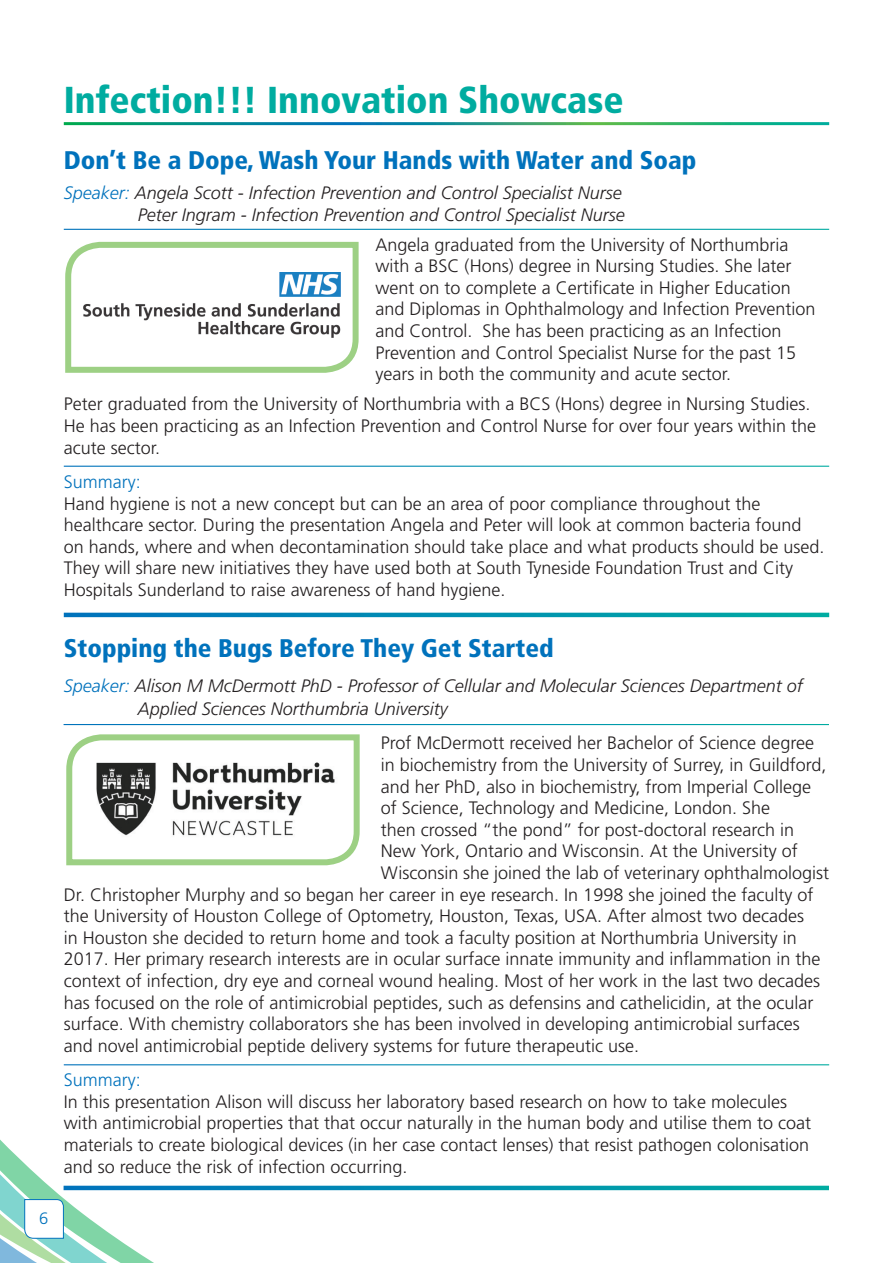
<style>
.page{position:relative;width:893px;height:1263px;background:#fff}
.page>*{position:absolute;margin:0;border:0;box-sizing:border-box;transform-origin:0 0}
.t1{font:900 condensed 37.5px "Frutiger";color:#00aca0}
.t2{font:900 condensed 25.5px "Frutiger";color:#0072bc}
.t3{font:300 18px/21.6px "Frutiger";color:#231f20}
.t4{font:italic 300 18px/21.6px "Frutiger";color:#231f20;text-align:right}
.t5{font:300 16.5px "Frutiger";color:#0072bc}
.s1{color:#0072bc}
</style>
<div class="page">
<svg style="left:0;top:1139px;width:416px;height:124px"></svg>
<svg style="left:24px;top:1199px;width:40px;height:40px"></svg>
<svg style="left:64px;top:613px;width:765px;height:4px;background:#008eaf"></svg>
<svg style="left:65px;top:241px;width:294px;height:132px"></svg>
<svg style="left:66px;top:734px;width:294px;height:132px"></svg>
<svg style="left:64px;top:1186px;width:765px;height:4px;background:#008eaf"></svg>
<p class="t5" style="left:39px;top:1209px;width:11px">6</p>
<p class="t1" style="left:64px;top:78px;width:561px">Infection!!! Innovation Showcase</p>
<p class="t2" style="left:64px;top:145px;width:634px">Don’t Be a Dope, Wash Your Hands with Water and Soap</p>
<p class="t4" style="left:64px;top:182px;width:563px"><span class="s1">Speaker:</span> Angela Scott - Infection Prevention and Control Specialist Nurse<br>Peter Ingram - Infection Prevention and Control Specialist Nurse</p>
<p class="t3" style="left:376px;top:234px;width:441px">Angela graduated from the University of Northumbria with a BSC (Hons) degree in Nursing Studies. She later went on to complete a Certificate in Higher Education and Diplomas in Ophthalmology and Infection Prevention and Control. She has been practicing as an Infection Prevention and Control Specialist Nurse for the past 15 years in both the community and acute sector.</p>
<p class="t3" style="left:64px;top:393px;width:754px">Peter graduated from the University of Northumbria with a BCS (Hons) degree in Nursing Studies.<br>He has been practicing as an Infection Prevention and Control Nurse for over four years within the acute sector.</p>
<p class="t3" style="left:64px;top:471px;width:762px"><span class="s1">Summary:<br></span>Hand hygiene is not a new concept but can be an area of poor compliance throughout the healthcare sector. During the presentation Angela and Peter will look at common bacteria found on hands, where and when decontamination should take place and what products should be used.<br>They will share new initiatives they have used both at South Tyneside Foundation Trust and City Hospitals Sunderland to raise awareness of hand hygiene.</p>
<p class="t2" style="left:64px;top:633px;width:491px">Stopping the Bugs Before They Get Started</p>
<p class="t4" style="left:138px;top:674px;width:667px;line-height:23.4px;text-align:left;text-indent:-74px"><span class="s1">Speaker:</span> Alison M McDermott PhD - Professor of Cellular and Molecular Sciences Department of<br>Applied Sciences Northumbria University</p>
<p class="t3" style="left:381px;top:732px;width:435px">Prof McDermott received her Bachelor of Science degree</p>
<p class="t3" style="left:381px;top:754px;width:447px">in biochemistry from the University of Surrey, in Guildford,</p>
<p class="t3" style="left:381px;top:775px;width:432px">and her PhD, also in biochemistry, from Imperial College</p>
<p class="t3" style="left:381px;top:797px;width:391px">of Science, Technology and Medicine, London. She</p>
<p class="t3" style="left:381px;top:819px;width:415px">then crossed “the pond” for post-doctoral research in</p>
<p class="t3" style="left:381px;top:840px;width:418px">New York, Ontario and Wisconsin. At the University of</p>
<p class="t3" style="left:381px;top:862px;width:450px">Wisconsin she joined the lab of veterinary ophthalmologist</p>
<p class="t3" style="left:64px;top:883px;width:751px">Dr. Christopher Murphy and so began her career in eye research. In 1998 she joined the faculty of</p>
<p class="t3" style="left:64px;top:905px;width:742px">the University of Houston College of Optometry, Houston, Texas, USA. After almost two decades</p>
<p class="t3" style="left:64px;top:927px;width:735px">in Houston she decided to return home and took a faculty position at Northumbria University in</p>
<p class="t3" style="left:64px;top:948px;width:758px">2017. Her primary research interests are in ocular surface innate immunity and inflammation in the</p>
<p class="t3" style="left:64px;top:970px;width:758px">context of infection, dry eye and corneal wound healing. Most of her work in the last two decades</p>
<p class="t3" style="left:64px;top:991px;width:751px">has focused on the role of antimicrobial peptides, such as defensins and cathelicidin, at the ocular</p>
<p class="t3" style="left:64px;top:1013px;width:738px">surface. With chemistry collaborators she has been involved in developing antimicrobial surfaces</p>
<p class="t3" style="left:64px;top:1035px;width:577px">and novel antimicrobial peptide delivery systems for future therapeutic use.</p>
<p class="t3" style="left:64px;top:1069px;width:749px"><span class="s1">Summary:<br></span>In this presentation Alison will discuss her laboratory based research on how to take molecules with antimicrobial properties that that occur naturally in the human body and utilise them to coat materials to create biological devices (in her case contact lenses) that resist pathogen colonisation and so reduce the risk of infection occurring.</p>
</div>
